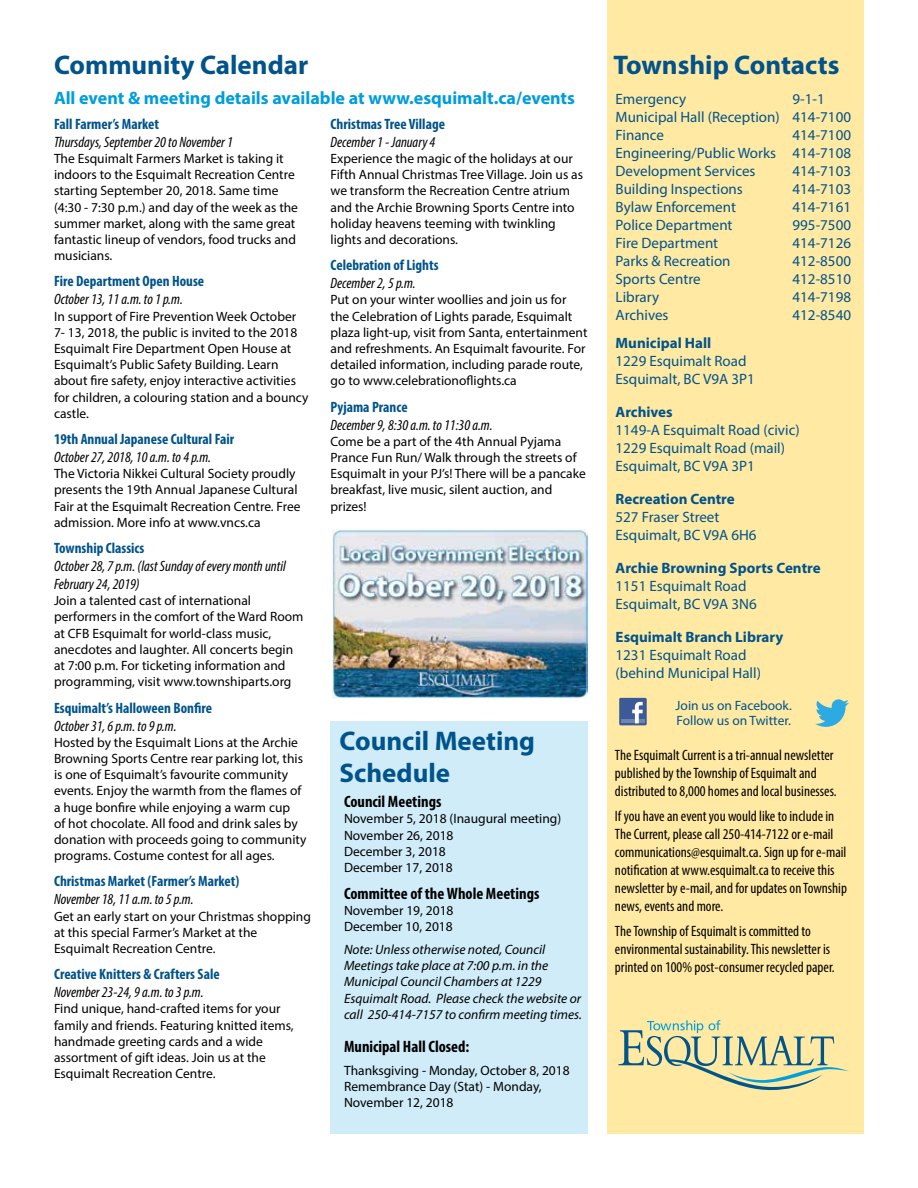
<style>
.page{position:relative;width:918px;height:1188px;background:#fff}
.page>*{position:absolute;margin:0;border:0;box-sizing:border-box;transform-origin:0 0}
.t1{font:700 27px/32.4px "Myriad Pro";color:#00538b}
.t2{font:700 18px "Myriad Pro";color:#009ddc}
.t3{font:700 condensed 16.5px "Myriad Pro";color:#000}
.t4{font:15px/18px "Myriad Pro";color:#00538b}
.t5{font:condensed 15px/18px "Myriad Pro";color:#000}
.t6{font:italic condensed 15px/18px "Myriad Pro";color:#000}
.t7{font:700 condensed 15px "Myriad Pro";color:#00538b}
.t8{font:700 15px "Myriad Pro";color:#00538b}
.t9{font:13.5px/16.2px "Myriad Pro";color:#000}
.t10{font:italic 13.5px/16.2px "Myriad Pro";color:#000}
.t11{font:13.5px/15px "Myriad Pro";color:#00538b}
</style>
<div class="page">
<div style="left:607px;top:0;width:257px;height:1134px;background:#ffe9a3"></div>
<div style="left:619px;top:698px;width:28px;height:27px;background:#3c5a98;border-radius:2px"></div>
<hr style="left:621px;top:719px;width:24px;height:4px;background:#6d85b3">
<svg style="left:632px;top:702px;width:11px;height:21px"></svg>
<svg style="left:815px;top:699px;width:34px;height:28px"></svg>
<svg style="left:619px;top:1020px;width:230px;height:70px"></svg>
<div style="left:331px;top:722px;width:257px;height:412px;background:#cfecf8"></div>
<img style="left:332px;top:530px;width:256px;height:168px">
<h1 class="t1" style="left:54px;top:48px;width:256px">Community Calendar</h1>
<h1 class="t1" style="left:614px;top:48px;width:227px">Township Contacts</h1>
<h2 class="t2" style="left:54px;top:86px;width:523px">All event &amp; meeting details available at www.esquimalt.ca/events</h2>
<p class="t7" style="left:54px;top:114px;width:107px">Fall Farmer’s Market</p>
<p class="t6" style="left:54px;top:133px;width:181px">Thursdays, September 20 to November 1</p>
<p class="t9" style="left:54px;top:150px;width:246px">The Esquimalt Farmers Market is taking it indoors to the Esquimalt Recreation Centre starting September 20, 2018. Same time (4:30 - 7:30 p.m.) and day of the week as the summer market, along with the same great fantastic lineup of vendors, food trucks and musicians.</p>
<p class="t7" style="left:54px;top:272px;width:152px">Fire Department Open House</p>
<p class="t6" style="left:54px;top:290px;width:130px">October 13, 11 a.m. to 1 p.m.</p>
<p class="t9" style="left:54px;top:308px;width:256px">In support of Fire Prevention Week October 7- 13, 2018, the public is invited to the 2018<br>Esquimalt Fire Department Open House at Esquimalt’s Public Safety Building. Learn about fire safety, enjoy interactive activities for children, a colouring station and a bouncy castle.</p>
<p class="t7" style="left:54px;top:430px;width:182px">19th Annual Japanese Cultural Fair</p>
<p class="t6" style="left:54px;top:448px;width:159px">October 27, 2018, 10 a.m. to 4 p.m.</p>
<p class="t9" style="left:54px;top:465px;width:248px">The Victoria Nikkei Cultural Society proudly presents the 19th Annual Japanese Cultural Fair at the Esquimalt Recreation Centre. Free admission. More info at www.vncs.ca</p>
<p class="t7" style="left:54px;top:539px;width:92px">Township Classics</p>
<p class="t6" style="left:54px;top:557px;width:233px">October 28, 7 p.m. (last Sunday of every month until<br>February 24, 2019)</p>
<p class="t9" style="left:54px;top:592px;width:251px">Join a talented cast of international performers in the comfort of the Ward Room at CFB Esquimalt for world-class music, anecdotes and laughter. All concerts begin at 7:00 p.m. For ticketing information and programming, visit www.townshiparts.org</p>
<p class="t7" style="left:54px;top:698px;width:160px">Esquimalt’s Halloween Bonfire</p>
<p class="t6" style="left:54px;top:716px;width:124px">October 31, 6 p.m. to 9 p.m.</p>
<p class="t9" style="left:54px;top:734px;width:254px">Hosted by the Esquimalt Lions at the Archie Browning Sports Centre rear parking lot, this is one of Esquimalt’s favourite community events. Enjoy the warmth from the flames of a huge bonfire while enjoying a warm cup<br>of hot chocolate. All food and drink sales by donation with proceeds going to community programs. Costume contest for all ages.</p>
<p class="t7" style="left:54px;top:872px;width:187px">Christmas Market (Farmer’s Market)</p>
<p class="t6" style="left:54px;top:890px;width:141px">November 18, 11 a.m. to 5 p.m.</p>
<p class="t9" style="left:54px;top:908px;width:258px">Get an early start on your Christmas shopping at this special Farmer’s Market at the<br>Esquimalt Recreation Centre.</p>
<p class="t7" style="left:54px;top:965px;width:167px">Creative Knitters &amp; Crafters Sale</p>
<p class="t6" style="left:54px;top:983px;width:151px">November 23-24, 9 a.m. to 3 p.m.</p>
<p class="t9" style="left:54px;top:1001px;width:241px">Find unique, hand-crafted items for your family and friends. Featuring knitted items, handmade greeting cards and a wide assortment of gift ideas. Join us at the Esquimalt Recreation Centre.</p>
<p class="t7" style="left:331px;top:114px;width:116px">Christmas Tree Village</p>
<p class="t6" style="left:331px;top:133px;width:106px">December 1 - January 4</p>
<p class="t9" style="left:331px;top:150px;width:254px">Experience the magic of the holidays at our Fifth Annual Christmas Tree Village. Join us as we transform the Recreation Centre atrium and the Archie Browning Sports Centre into holiday heavens teeming with twinkling lights and decorations.</p>
<p class="t7" style="left:331px;top:256px;width:110px">Celebration of Lights</p>
<p class="t6" style="left:331px;top:274px;width:87px">December 2, 5 p.m.</p>
<p class="t9" style="left:331px;top:292px;width:259px">Put on your winter woollies and join us for the Celebration of Lights parade, Esquimalt plaza light-up, visit from Santa, entertainment and refreshments. An Esquimalt favourite. For detailed information, including parade route, go to www.celebrationoflights.ca</p>
<p class="t7" style="left:331px;top:397px;width:79px">Pyjama Prance</p>
<p class="t6" style="left:331px;top:415px;width:164px">December 9, 8:30 a.m. to 11:30 a.m.</p>
<p class="t9" style="left:331px;top:433px;width:257px">Come be a part of the 4th Annual Pyjama Prance Fun Run/ Walk through the streets of Esquimalt in your PJ’s! There will be a pancake breakfast, live music, silent auction, and prizes!</p>
<h1 class="t1" style="left:340px;top:724px;width:197px">Council Meeting<br>Schedule</h1>
<p class="t3" style="left:344px;top:791px;width:99px">Council Meetings</p>
<p class="t9" style="left:344px;top:811px;width:219px">November 5, 2018 (Inaugural meeting)<br>November 26, 2018<br>December 3, 2018<br>December 17, 2018</p>
<p class="t3" style="left:344px;top:883px;width:197px">Committee of the Whole Meetings</p>
<p class="t9" style="left:344px;top:902px;width:111px">November 19, 2018<br>December 10, 2018</p>
<p class="t10" style="left:344px;top:941px;width:240px">Note: Unless otherwise noted, Council Meetings take place at 7:00 p.m. in the Municipal Council Chambers at 1229<br>Esquimalt Road. Please check the website or call 250-414-7157 to confirm meeting times.</p>
<p class="t3" style="left:344px;top:1036px;width:127px">Municipal Hall Closed:</p>
<p class="t9" style="left:344px;top:1062px;width:227px">Thanksgiving - Monday, October 8, 2018<br>Remembrance Day (Stat) - Monday,<br>November 12, 2018</p>
<p class="t4" style="left:616px;top:90px;width:72px">Emergency</p>
<p class="t4" style="left:616px;top:90px;width:237px;text-indent:177px">9-1-1<br>Municipal Hall (Reception) 414-7100<br>Finance</p>
<p class="t4" style="left:616px;top:126px;width:237px;text-align:justify;text-indent:177px">414-7100<br>Engineering/Public Works 414-7108<br>Development Services</p>
<p class="t4" style="left:793px;top:162px;width:60px">414-7103</p>
<p class="t4" style="left:616px;top:180px;width:129px">Building Inspections</p>
<p class="t4" style="left:793px;top:180px;width:60px">414-7103</p>
<p class="t4" style="left:616px;top:198px;width:122px">Bylaw Enforcement</p>
<p class="t4" style="left:793px;top:198px;width:60px">414-7161</p>
<p class="t4" style="left:616px;top:216px;width:119px">Police Department</p>
<p class="t4" style="left:793px;top:216px;width:60px">995-7500</p>
<p class="t4" style="left:616px;top:234px;width:104px">Fire Department</p>
<p class="t4" style="left:793px;top:234px;width:60px">414-7126</p>
<p class="t4" style="left:616px;top:252px;width:117px">Parks &amp; Recreation</p>
<p class="t4" style="left:793px;top:252px;width:60px">412-8500</p>
<p class="t4" style="left:616px;top:270px;width:87px">Sports Centre</p>
<p class="t4" style="left:793px;top:270px;width:60px">412-8510</p>
<p class="t4" style="left:616px;top:288px;width:45px">Library</p>
<p class="t4" style="left:793px;top:288px;width:60px">414-7198</p>
<p class="t4" style="left:616px;top:306px;width:54px">Archives</p>
<p class="t4" style="left:793px;top:306px;width:60px">412-8540</p>
<p class="t8" style="left:616px;top:334px;width:97px">Municipal Hall</p>
<p class="t4" style="left:616px;top:352px;width:141px">1229 Esquimalt Road<br>Esquimalt, BC V9A 3P1</p>
<p class="t8" style="left:616px;top:403px;width:59px">Archives</p>
<p class="t4" style="left:616px;top:421px;width:186px">1149-A Esquimalt Road (civic)<br>1229 Esquimalt Road (mail)<br>Esquimalt, BC V9A 3P1</p>
<p class="t8" style="left:616px;top:490px;width:121px">Recreation Centre</p>
<p class="t4" style="left:616px;top:508px;width:143px">527 Fraser Street<br>Esquimalt, BC V9A 6H6</p>
<p class="t8" style="left:616px;top:559px;width:207px">Archie Browning Sports Centre</p>
<p class="t4" style="left:616px;top:577px;width:143px">1151 Esquimalt Road<br>Esquimalt, BC V9A 3N6</p>
<p class="t8" style="left:616px;top:628px;width:169px">Esquimalt Branch Library</p>
<p class="t4" style="left:616px;top:646px;width:147px">1231 Esquimalt Road (behind Municipal Hall)</p>
<p class="t11" style="left:676px;top:698px;width:118px">Join us on Facebook.<br>Follow us on Twitter.</p>
<p class="t5" style="left:615px;top:746px;width:223px">The Esquimalt Current is a tri-annual newsletter published by the Township of Esquimalt and distributed to 8,000 homes and local businesses.</p>
<p class="t5" style="left:615px;top:807px;width:234px">If you have an event you would like to include in The Current, please call 250-414-7122 or e-mail communications@esquimalt.ca. Sign up for e-mail notification at www.esquimalt.ca to receive this newsletter by e-mail, and for updates on Township news, events and more.</p>
<p class="t5" style="left:615px;top:922px;width:221px">The Township of Esquimalt is committed to environmental sustainability. This newsletter is printed on 100% post-consumer recycled paper.</p>
</div>
